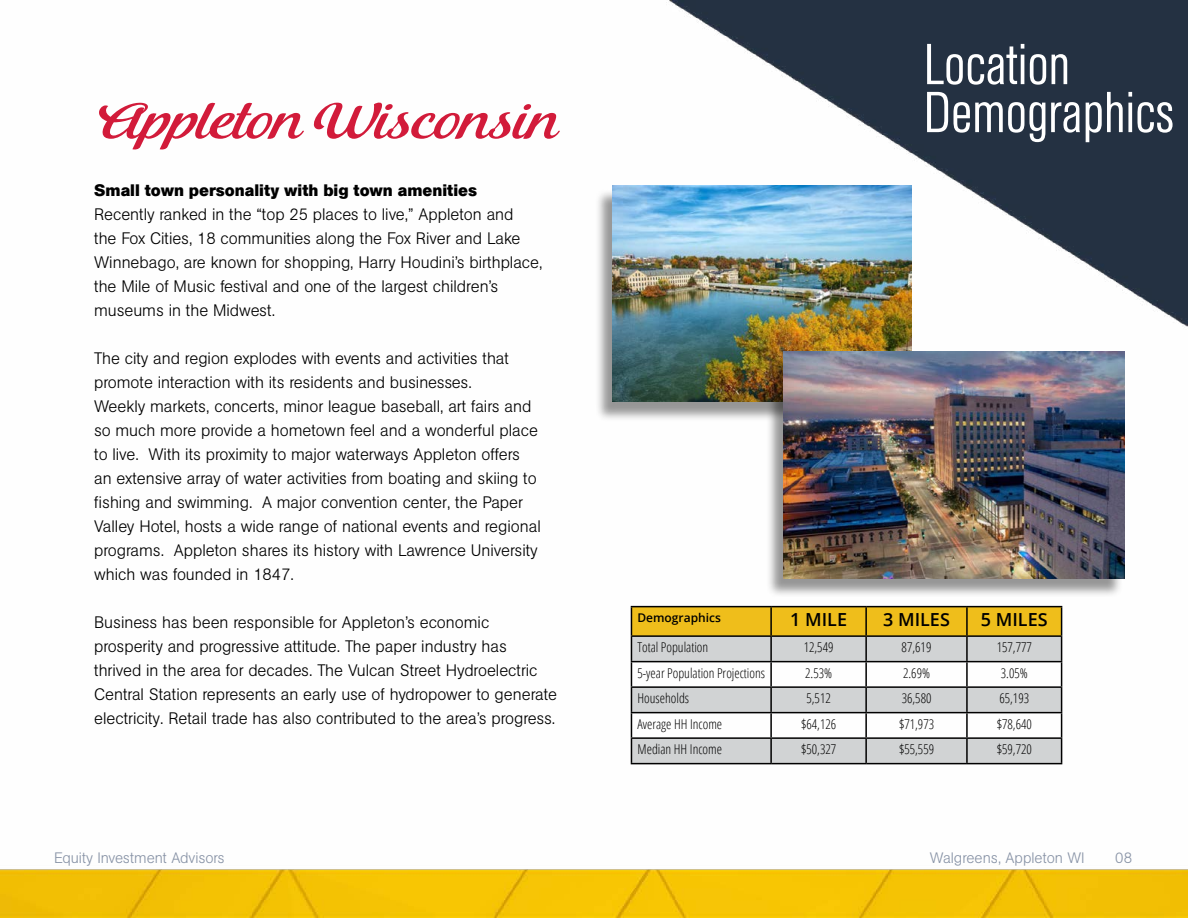
<style>
.page{position:relative;width:1188px;height:918px;background:#fff}
.page>*{position:absolute;margin:0;border:0;box-sizing:border-box;transform-origin:0 0}
.t1{font:300 condensed 57px/48px "AG Book Pro";color:#fff}
.t2{font:italic 51px "Andalusia Script";color:#d21b3a;scale:1.22 1}
.t3{font:600 18px "Open Sans";color:#000}
.t4{font:300 16.5px/24px "AG Book Pro";color:#000}
.t5{font:700 16.5px "AG Book Pro";color:#000}
.t6{font:300 15px "AG Book Pro";color:#8893a6}
.t7{font:300 condensed 13.5px "Open Sans";color:#000}
.t8{font:600 12px "Open Sans";color:#000}
</style>
<div class="page">
<img style="left:0;top:0;width:1188px;height:918px">
<div style="left:595px;top:189px;width:316px;height:233px;background:#000;opacity:.41"></div>
<img style="left:613px;top:186px;width:299px;height:216px">
<div style="left:766px;top:354px;width:357px;height:244px;background:#000;opacity:.41"></div>
<img style="left:784px;top:351px;width:340px;height:227px">
<hr style="left:631px;top:606px;width:140px;height:1px;background:#000">
<hr style="left:771px;top:606px;width:95px;height:1px;background:#000">
<hr style="left:866px;top:606px;width:101px;height:1px;background:#000">
<hr style="left:967px;top:606px;width:95px;height:1px;background:#000">
<svg style="left:631px;top:607px;width:431px;height:156px"></svg>
<hr style="left:631px;top:763px;width:140px;height:1px;background:#000">
<hr style="left:771px;top:763px;width:95px;height:1px;background:#000">
<hr style="left:866px;top:763px;width:101px;height:1px;background:#000">
<hr style="left:967px;top:763px;width:95px;height:1px;background:#000">
<h2 class="t2" style="left:89px;top:91px;width:416px">AppletonWisconsin</h2>
<p class="t5" style="left:94px;top:180px;width:384px">Small town personality with big town amenities</p>
<p class="t4" style="left:94px;top:202px;width:450px">Recently ranked in the “top 25 places to live,” Appleton and<br>the Fox Cities, 18 communities along the Fox River and Lake Winnebago, are known for shopping, Harry Houdini’s birthplace, the Mile of Music festival and one of the largest children’s museums in the Midwest.</p>
<p class="t4" style="left:94px;top:346px;width:448px">The city and region explodes with events and activities that promote interaction with its residents and businesses.<br>Weekly markets, concerts, minor league baseball, art fairs and so much more provide a hometown feel and a wonderful place to live. With its proximity to major waterways Appleton offers an extensive array of water activities from boating and skiing to fishing and swimming. A major convention center, the Paper Valley Hotel, hosts a wide range of national events and regional programs. Appleton shares its history with Lawrence University which was founded in 1847.</p>
<p class="t4" style="left:94px;top:610px;width:464px">Business has been responsible for Appleton’s economic prosperity and progressive attitude. The paper industry has thrived in the area for decades. The Vulcan Street Hydroelectric Central Station represents an early use of hydropower to generate electricity. Retail trade has also contributed to the area’s progress.</p>
<h1 class="t1" style="left:924px;top:40px;width:252px">Location<br>Demographics</h1>
<p class="t8" style="left:637px;top:609px;width:85px">Demographics</p>
<p class="t3" style="left:790px;top:608px;width:58px">1 MILE</p>
<p class="t3" style="left:883px;top:608px;width:68px">3 MILES</p>
<p class="t3" style="left:981px;top:608px;width:68px">5 MILES</p>
<p class="t7" style="left:637px;top:638px;width:72px">Total Population</p>
<p class="t7" style="left:804px;top:638px;width:31px">12,549</p>
<p class="t7" style="left:902px;top:638px;width:31px">87,619</p>
<p class="t7" style="left:997px;top:638px;width:37px">157,777</p>
<p class="t7" style="left:637px;top:664px;width:129px">5-year Population Projections</p>
<p class="t7" style="left:805px;top:664px;width:28px">2.53%</p>
<p class="t7" style="left:903px;top:664px;width:28px">2.69%</p>
<p class="t7" style="left:1001px;top:664px;width:28px">3.05%</p>
<p class="t7" style="left:637px;top:689px;width:53px">Households</p>
<p class="t7" style="left:806px;top:689px;width:26px">5,512</p>
<p class="t7" style="left:902px;top:689px;width:31px">36,580</p>
<p class="t7" style="left:999px;top:689px;width:31px">65,193</p>
<p class="t7" style="left:638px;top:715px;width:86px">Average HH Income</p>
<p class="t7" style="left:801px;top:715px;width:37px">$64,126</p>
<p class="t7" style="left:899px;top:715px;width:37px">$71,973</p>
<p class="t7" style="left:997px;top:715px;width:37px">$78,640</p>
<p class="t7" style="left:638px;top:740px;width:86px">Median HH Income</p>
<p class="t7" style="left:801px;top:740px;width:37px">$50,327</p>
<p class="t7" style="left:899px;top:740px;width:37px">$55,559</p>
<p class="t7" style="left:997px;top:740px;width:37px">$59,720</p>
<p class="t6" style="left:54px;top:848px;width:172px">Equity Investment Advisors</p>
<p class="t6" style="left:930px;top:848px;width:156px">Walgreens, Appleton WI</p>
<p class="t6" style="left:1115px;top:848px;width:18px">08</p>
</div>
